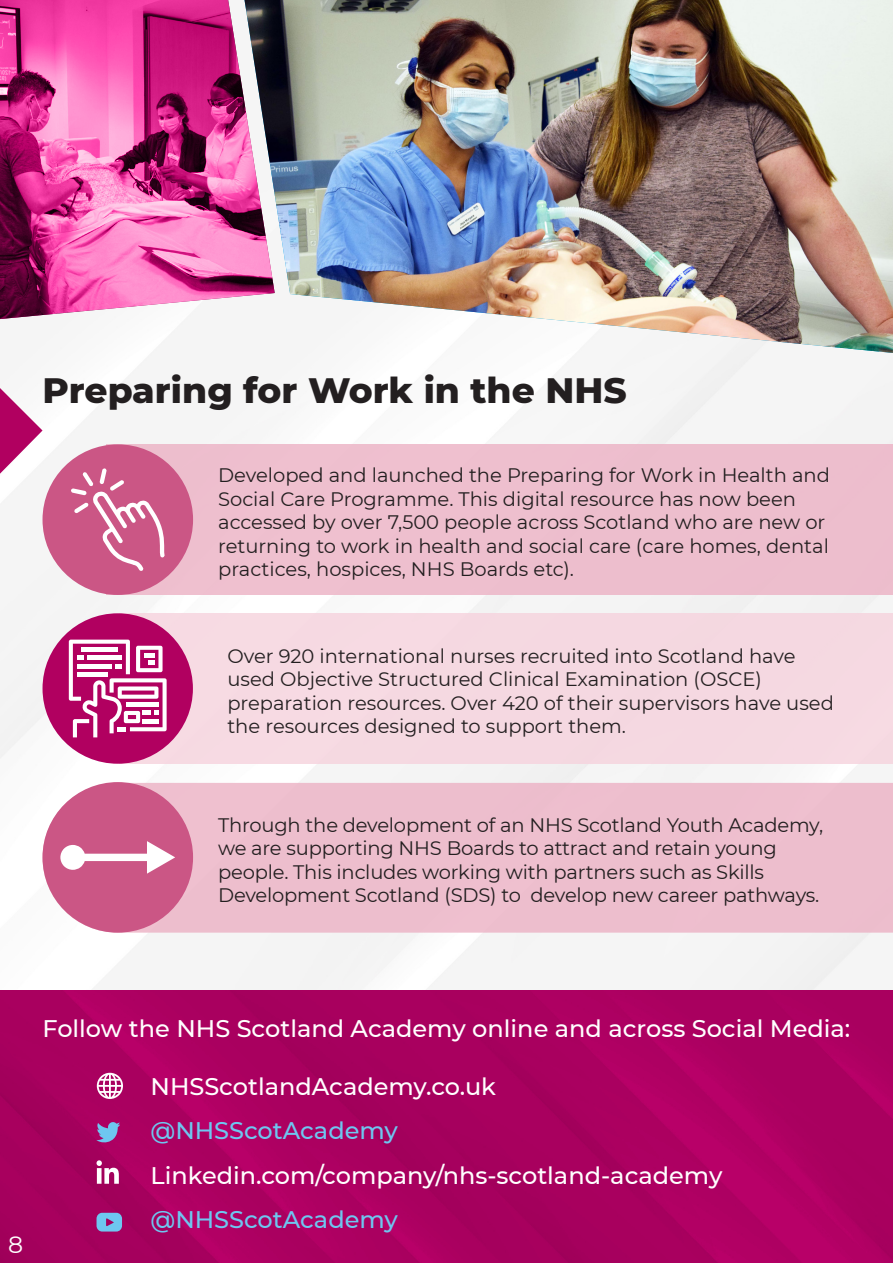
<style>
.page{position:relative;width:893px;height:1263px;background:#fff}
.page>*{position:absolute;margin:0;border:0;box-sizing:border-box;transform-origin:0 0}
.t1{font:800 36px "Montserrat";color:#231f20}
.t2{font:500 24px "Montserrat";color:#fff}
.t3{font:500 24px "Montserrat";color:#6ec7f0}
.Normal_White_List{font:23.55px "Montserrat";color:#fff}
.Normal_White_List-2{font:19.5px/23.4px "Montserrat";color:#231f20}
</style>
<div class="page">
<img style="left:0;top:319px;width:893px;height:672px">
<div style="left:127px;top:613px;width:766px;height:151px;background:#f5d9e1"></div>
<div style="left:107px;top:444px;width:786px;height:151px;background:#eebece"></div>
<div style="left:43px;top:783px;width:850px;height:150px;background:#edbecd"></div>
<div style="left:43px;top:613px;width:150px;height:151px;background:#b10060;border-radius:50%"></div>
<svg style="left:69px;top:640px;width:98px;height:97px"></svg>
<hr style="left:142px;top:719px;width:16px;height:4px;background:#fff">
<div style="left:43px;top:444px;width:150px;height:151px;background:#cb5685;border-radius:50%"></div>
<svg style="left:71px;top:468px;width:94px;height:103px"></svg>
<div style="left:43px;top:782px;width:150px;height:151px;background:#cb5685;border-radius:50%"></div>
<svg style="left:60px;top:841px;width:115px;height:33px"></svg>
<img style="left:244px;top:0;width:649px;height:353px">
<img style="left:0;top:0;width:275px;height:319px">
<img style="left:0;top:991px;width:893px;height:272px">
<svg style="left:97px;top:1073px;width:26px;height:26px"></svg>
<svg style="left:96px;top:1122px;width:24px;height:21px"></svg>
<svg style="left:97px;top:1160px;width:22px;height:24px"></svg>
<svg style="left:97px;top:1213px;width:25px;height:18px"></svg>
<svg style="left:0;top:388px;width:43px;height:86px"></svg>
<p class="t1" style="left:43px;top:363px;width:586px">Preparing for Work in the NHS</p>
<p class="Normal_White_List-2" style="left:218px;top:463px;width:613px">Developed and launched the Preparing for Work in Health and Social Care Programme. This digital resource has now been accessed by over 7,500 people across Scotland who are new or returning to work in health and social care (care homes, dental practices, hospices, NHS Boards etc).</p>
<p class="Normal_White_List-2" style="left:227px;top:643px;width:608px">Over 920 international nurses recruited into Scotland have used Objective Structured Clinical Examination (OSCE) preparation resources. Over 420 of their supervisors have used the resources designed to support them.</p>
<p class="Normal_White_List-2" style="left:218px;top:812px;width:606px">Through the development of an NHS Scotland Youth Academy, we are supporting NHS Boards to attract and retain young people. This includes working with partners such as Skills Development Scotland (SDS) to develop new career pathways.</p>
<p class="Normal_White_List" style="left:8px;top:1229px;width:17px">8</p>
<p class="t2" style="left:43px;top:1012px;width:809px">Follow the NHS Scotland Academy online and across Social Media:</p>
<p class="t2" style="left:151px;top:1069px;width:347px">NHSScotlandAcademy.co.uk</p>
<p class="t3" style="left:151px;top:1114px;width:249px">@NHSScotAcademy</p>
<p class="t2" style="left:151px;top:1158px;width:573px">Linkedin.com/company/nhs-scotland-academy</p>
<p class="t3" style="left:151px;top:1203px;width:249px">@NHSScotAcademy</p>
</div>
